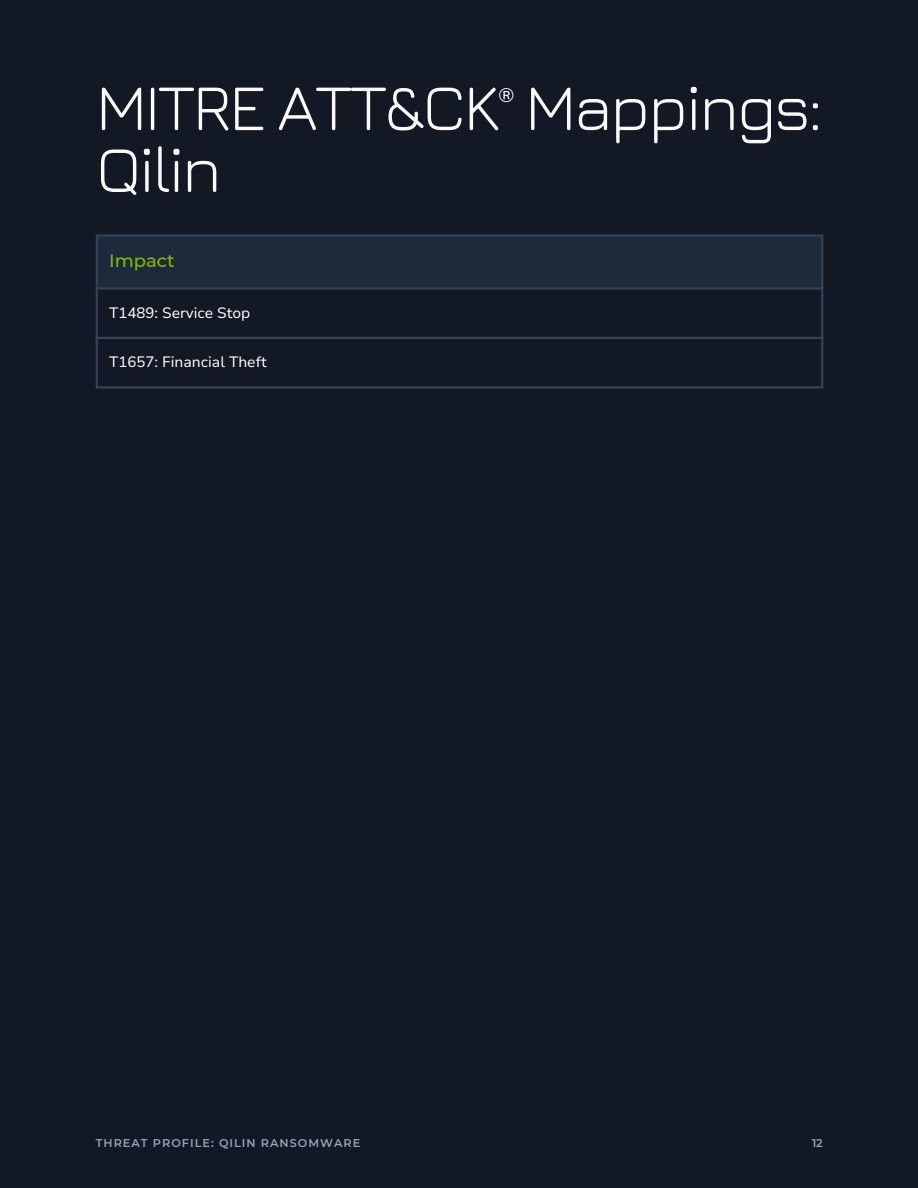
<style>
.page{position:relative;width:918px;height:1188px;background:#131825}
.page>*{position:absolute;margin:0;border:0;box-sizing:border-box;transform-origin:0 0}
.t1{font:66px "Jura";letter-spacing:-.04em;color:#fafafa}
.t2{font:19.5px "Nunito Sans 10 pt";color:#fff}
.t3{font:500 18px "Montserrat";color:#7fbc03}
.t4{font:15px "Nunito Sans 10 pt";color:#fff}
.t5{font:600 11.25px "Montserrat";letter-spacing:.09em;color:#94a3b8}
</style>
<div class="page">
<div style="left:97px;top:235px;width:726px;height:54px;background:#1e293b"></div>
<hr style="left:96px;top:237px;width:2px;height:149px;background:#334155">
<hr style="left:821px;top:237px;width:2px;height:149px;background:#334155">
<hr style="left:96px;top:234px;width:727px;height:3px;background:#334155">
<hr style="left:96px;top:287px;width:727px;height:3px;background:#334155">
<hr style="left:96px;top:337px;width:727px;height:2px;background:#334155">
<hr style="left:96px;top:386px;width:727px;height:3px;background:#334155">
<h1 class="t1" style="left:96px;top:66px;width:729px">MITRE ATT&amp;CK Mappings:</h1>
<p class="t1" style="left:96px;top:128px;width:128px">Qilin</p>
<h2 class="t2" style="left:498px;top:83px;width:17px">®</h2>
<p class="t3" style="left:109px;top:250px;width:67px">Impact</p>
<p class="t4" style="left:109px;top:303px;width:143px">T1489: Service Stop</p>
<p class="t4" style="left:109px;top:352px;width:159px">T1657: Financial Theft</p>
<p class="t5" style="left:96px;top:1136px;width:266px">THREAT PROFILE: QILIN RANSOMWARE</p>
<p class="t5" style="left:812px;top:1136px;width:12px">12</p>
</div>
